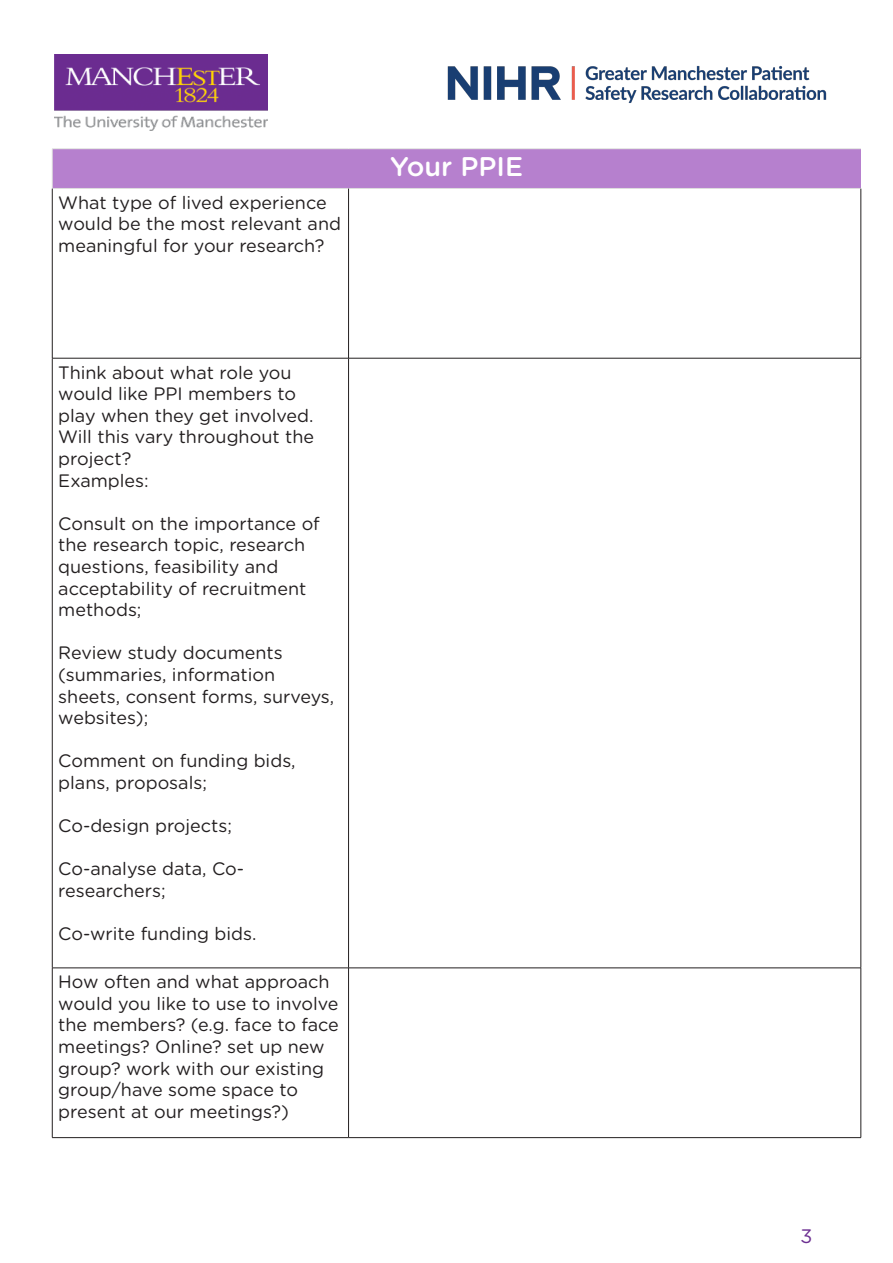
<style>
.page{position:relative;width:893px;height:1263px;background:#fff}
.page>*{position:absolute;margin:0;border:0;box-sizing:border-box;transform-origin:0 0}
.t1{font:500 27px "Gotham Rounded";color:#fff}
.t2{font:19.5px "Gotham Rounded";color:#6c2f91}
.t3{font:18px/21.6px "Gotham Rounded";color:#231f20}
</style>
<div class="page">
<img style="left:54px;top:54px;width:214px;height:76px">
<img style="left:447px;top:65px;width:380px;height:38px">
<div style="left:52px;top:149px;width:809px;height:39px;background:#b680ce"></div>
<hr style="left:52px;top:188px;width:297px;height:1px;background:#e0e1df">
<hr style="left:52px;top:148px;width:297px;height:1px;background:#e0e1df">
<hr style="left:52px;top:149px;width:1px;height:39px;background:#e0e1df">
<hr style="left:349px;top:148px;width:512px;height:1px;background:#e0e1df">
<hr style="left:52px;top:189px;width:1px;height:169px;background:#231f20">
<hr style="left:52px;top:968px;width:1px;height:169px;background:#231f20">
<hr style="left:52px;top:1137px;width:297px;height:1px;background:#231f20">
<hr style="left:349px;top:188px;width:512px;height:1px;background:#e0e1df">
<hr style="left:348px;top:189px;width:1px;height:169px;background:#231f20">
<hr style="left:861px;top:189px;width:1px;height:169px;background:#231f20">
<hr style="left:348px;top:358px;width:1px;height:610px;background:#231f20">
<hr style="left:348px;top:968px;width:1px;height:169px;background:#231f20">
<hr style="left:861px;top:968px;width:1px;height:169px;background:#231f20">
<hr style="left:349px;top:1137px;width:512px;height:1px;background:#231f20">
<hr style="left:52px;top:358px;width:297px;height:1px;background:#231f20">
<hr style="left:52px;top:358px;width:1px;height:610px;background:#231f20">
<hr style="left:349px;top:358px;width:512px;height:1px;background:#231f20">
<hr style="left:861px;top:358px;width:1px;height:610px;background:#231f20">
<hr style="left:52px;top:968px;width:297px;height:1px;background:#231f20">
<hr style="left:349px;top:968px;width:512px;height:1px;background:#231f20">
<p class="t3" style="left:58px;top:191px;width:284px">What type of lived experience would be the most relevant and meaningful for your research?</p>
<p class="t3" style="left:58px;top:361px;width:257px">Think about what role you would like PPI members to play when they get involved.<br>Will this vary throughout the project?</p>
<p class="t3" style="left:58px;top:469px;width:92px">Examples:</p>
<p class="t3" style="left:58px;top:512px;width:263px">Consult on the importance of the research topic, research questions, feasibility and acceptability of recruitment methods;</p>
<p class="t3" style="left:58px;top:641px;width:278px">Review study documents (summaries, information sheets, consent forms, surveys, websites);</p>
<p class="t3" style="left:58px;top:749px;width:239px">Comment on funding bids, plans, proposals;</p>
<p class="t3" style="left:58px;top:814px;width:175px">Co-design projects;</p>
<p class="t3" style="left:58px;top:857px;width:187px">Co-analyse data, Co&shy;researchers;</p>
<p class="t3" style="left:58px;top:922px;width:200px">Co-write funding bids.</p>
<p class="t3" style="left:58px;top:970px;width:282px">How often and what approach would you like to use to involve the members? (e.g. face to face meetings? Online? set up new group? work with our existing group/have some space to present at our meetings?)</p>
<p class="t1" style="left:390px;top:147px;width:135px">Your PPIE</p>
<p class="t2" style="left:800px;top:1223px;width:13px">3</p>
</div>
